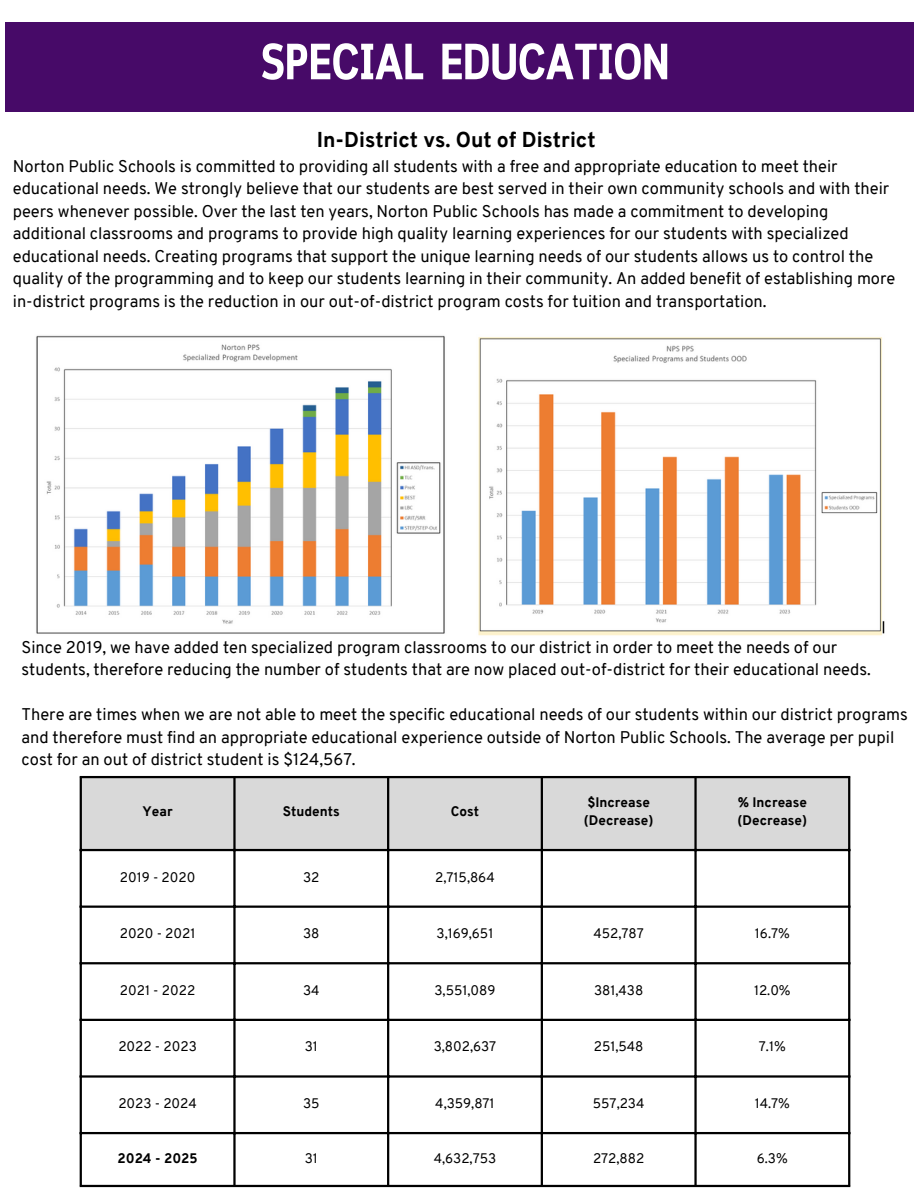
<style>
.page{position:relative;width:918px;height:1188px;background:#fff}
.page>*{position:absolute;margin:0;border:0;box-sizing:border-box;transform-origin:0 0}
.t1{font:700 50.85px "Cloud Cond";color:#fff}
.t2{font:800 21px "Overpass";color:#000}
.t3{font:16.5px/22.5px "Overpass";color:#000}
.t4{font:13.5px "Overpass";color:#000}
.t5{font:800 13.5px "Overpass";color:#000}
</style>
<div class="page">
<div style="left:5px;top:23px;width:908px;height:89px;background:#470a68"></div>
<img style="left:36px;top:335px;width:409px;height:299px">
<img style="left:478px;top:337px;width:407px;height:299px">
<div style="left:82px;top:778px;width:766px;height:71px;background:#d9d9d9"></div>
<svg style="left:82px;top:851px;width:766px;height:55px"></svg>
<hr style="left:80px;top:778px;width:2px;height:407px;background:#000">
<hr style="left:233px;top:778px;width:3px;height:407px;background:#000">
<hr style="left:387px;top:778px;width:2px;height:407px;background:#000">
<hr style="left:541px;top:778px;width:2px;height:407px;background:#000">
<hr style="left:694px;top:778px;width:3px;height:407px;background:#000">
<hr style="left:848px;top:778px;width:2px;height:407px;background:#000">
<hr style="left:80px;top:776px;width:770px;height:2px;background:#000">
<hr style="left:80px;top:849px;width:770px;height:2px;background:#000">
<hr style="left:80px;top:906px;width:770px;height:2px;background:#000">
<hr style="left:80px;top:962px;width:770px;height:2px;background:#000">
<hr style="left:80px;top:1019px;width:770px;height:2px;background:#000">
<hr style="left:80px;top:1075px;width:770px;height:3px;background:#000">
<hr style="left:80px;top:1132px;width:770px;height:2px;background:#000">
<hr style="left:80px;top:1185px;width:770px;height:2px;background:#000">
<p class="t1" style="left:261px;top:42px;width:410px">SPECIAL EDUCATION</p>
<p class="t2" style="left:317px;top:131px;width:280px">In-District vs. Out of District</p>
<p class="t3" style="left:13px;top:157px;width:884px">Norton Public Schools is committed to providing all students with a free and appropriate education to meet their educational needs. We strongly believe that our students are best served in their own community schools and with their peers whenever possible. Over the last ten years, Norton Public Schools has made a commitment to developing additional classrooms and programs to provide high quality learning experiences for our students with specialized educational needs. Creating programs that support the unique learning needs of our students allows us to control the quality of the programming and to keep our students learning in their community. An added benefit of establishing more in-district programs is the reduction in our out-of-district program costs for tuition and transportation.</p>
<p class="t3" style="left:22px;top:637px;width:851px">Since 2019, we have added ten specialized program classrooms to our district in order to meet the needs of our students, therefore reducing the number of students that are now placed out-of-district for their educational needs.</p>
<p class="t3" style="left:22px;top:705px;width:888px">There are times when we are not able to meet the specific educational needs of our students within our district programs and therefore must find an appropriate educational experience outside of Norton Public Schools. The average per pupil cost for an out of district student is $124,567.</p>
<p class="t5" style="left:143px;top:806px;width:32px">Year</p>
<p class="t5" style="left:283px;top:806px;width:58px">Students</p>
<p class="t5" style="left:451px;top:806px;width:30px">Cost</p>
<p class="t4" style="left:120px;top:871px;width:77px">2019 - 2020</p>
<p class="t4" style="left:303px;top:871px;width:18px">32</p>
<p class="t4" style="left:435px;top:871px;width:61px">2,715,864</p>
<p class="t5" style="left:587px;top:797px;width:64px">$Increase</p>
<p class="t5" style="left:584px;top:815px;width:71px">(Decrease)</p>
<p class="t5" style="left:738px;top:797px;width:71px">% Increase</p>
<p class="t5" style="left:738px;top:815px;width:71px">(Decrease)</p>
<p class="t4" style="left:120px;top:928px;width:77px">2020 - 2021</p>
<p class="t4" style="left:303px;top:928px;width:18px">38</p>
<p class="t4" style="left:437px;top:928px;width:58px">3,169,651</p>
<p class="t4" style="left:593px;top:928px;width:52px">452,787</p>
<p class="t4" style="left:755px;top:928px;width:36px">16.7%</p>
<p class="t4" style="left:120px;top:985px;width:77px">2021 - 2022</p>
<p class="t4" style="left:303px;top:985px;width:18px">34</p>
<p class="t4" style="left:435px;top:985px;width:62px">3,551,089</p>
<p class="t4" style="left:594px;top:985px;width:51px">381,438</p>
<p class="t4" style="left:754px;top:985px;width:38px">12.0%</p>
<p class="t4" style="left:118px;top:1041px;width:80px">2022 - 2023</p>
<p class="t4" style="left:305px;top:1041px;width:15px">31</p>
<p class="t4" style="left:434px;top:1041px;width:64px">3,802,637</p>
<p class="t4" style="left:594px;top:1041px;width:51px">251,548</p>
<p class="t4" style="left:759px;top:1041px;width:28px">7.1%</p>
<p class="t4" style="left:118px;top:1098px;width:80px">2023 - 2024</p>
<p class="t4" style="left:303px;top:1098px;width:18px">35</p>
<p class="t4" style="left:435px;top:1098px;width:61px">4,359,871</p>
<p class="t4" style="left:593px;top:1098px;width:53px">557,234</p>
<p class="t4" style="left:755px;top:1098px;width:37px">14.7%</p>
<p class="t5" style="left:118px;top:1153px;width:82px">2024 - 2025</p>
<p class="t4" style="left:305px;top:1153px;width:15px">31</p>
<p class="t4" style="left:434px;top:1153px;width:64px">4,632,753</p>
<p class="t4" style="left:593px;top:1153px;width:53px">272,882</p>
<p class="t4" style="left:757px;top:1153px;width:32px">6.3%</p>
</div>
